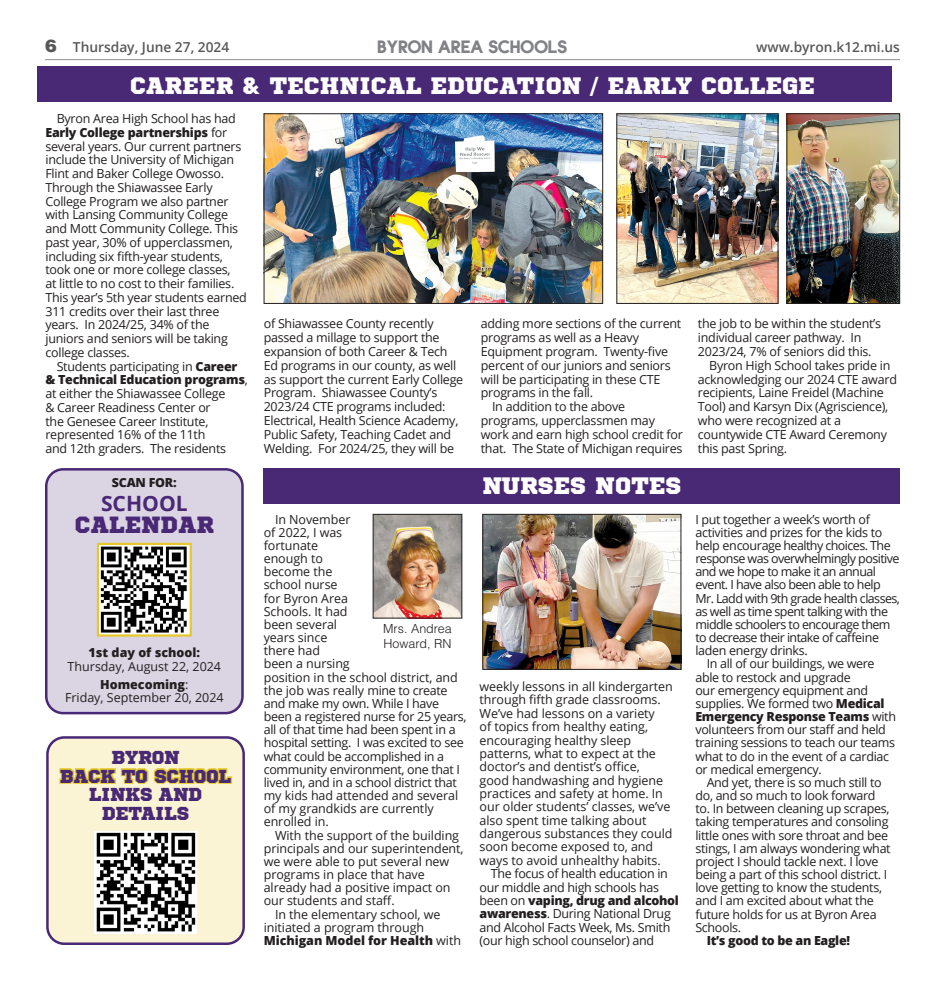
<style>
.page{position:relative;width:945px;height:990px;background:#fff}
.page>*{position:absolute;margin:0;border:0;box-sizing:border-box;transform-origin:0 0}
.t1{font:23.75px "Sports World";color:#fff}
.t2{font:23.5px "Sports World";color:#492875}
.t3{font:700 21.12px "Open Sans";color:#492875}
.t4{font:20px "Quicksans Accurate ICG Fill";letter-spacing:-.02em;color:#808285}
.t5{font:18.75px/18.6px "Sports World";letter-spacing:-.02em;color:#492875;text-align:center}
.t6{font:600 13.75px "Open Sans";color:#57585a}
.Byron_Body_Copy{font:12.5px/13.1px "Open Sans";letter-spacing:-.02em;color:#231f20}
.Byron_Body_Copy-2{font:12.5px/13.1px "Open Sans";letter-spacing:-.045em;color:#231f20}
.Byron_Body_Copy-3{font:12.5px "Open Sans";color:#231f20}
.Byron_Body_Copy-4{font:800 12.5px "Open Sans";color:#231f20}
.Byron_Body_Copy-5{font:800 12.5px "Open Sans";letter-spacing:-.025em;color:#231f20}
.VIEW_CUT_Line{font:300 12.5px/15px "Helvetica LT Std";color:#231f20}
.s1{font-family:"Helvetica LT Std";font-weight:900;font-size:17.5px}
.s2{font-weight:800}
.s3{font-weight:400}
.s4{color:#e6c929}
</style>
<div class="page">
<hr style="left:45px;top:59px;width:855px;height:1px;background:#8f9194">
<div style="left:47px;top:737px;width:197px;height:207px;background:#faf4d4;border-radius:17px"></div>
<div style="left:46px;top:736px;width:199px;height:209px;border:2px solid #492875;border-radius:17px"></div>
<div style="left:46px;top:469px;width:196px;height:244px;background:#dbd4e3;border-radius:17px"></div>
<div style="left:45px;top:468px;width:199px;height:246px;border:2px solid #492875;border-radius:17px"></div>
<img style="left:266px;top:115px;width:335px;height:187px">
<div style="left:264px;top:113px;width:339px;height:191px;border:1px solid #231f20"></div>
<div style="left:37px;top:66px;width:855px;height:35px;background:#492875"></div>
<div style="left:264px;top:468px;width:636px;height:35px;background:#492875"></div>
<img style="left:484px;top:516px;width:195px;height:152px">
<div style="left:482px;top:514px;width:199px;height:156px;border:1px solid #231f20"></div>
<img style="left:789px;top:115px;width:109px;height:187px">
<div style="left:787px;top:113px;width:113px;height:191px;border:1px solid #231f20"></div>
<img style="left:619px;top:115px;width:157px;height:187px">
<div style="left:617px;top:113px;width:161px;height:191px;border:1px solid #231f20"></div>
<svg style="left:96px;top:542px;width:96px;height:95px;background:#8f8c7e"></svg>
<img style="left:375px;top:516px;width:85px;height:100px">
<div style="left:373px;top:514px;width:89px;height:104px;border:1px solid #231f20"></div>
<img style="left:94px;top:831px;width:103px;height:102px">
<p class="t6" style="left:45px;top:38px;width:186px"><span class="s1">6</span> Thursday, June 27, 2024</p>
<h3 class="t4" style="left:377px;top:34px;width:192px">BYRON AREA SCHOOLS</h3>
<p class="t6" style="left:756px;top:38px;width:145px">www.byron.k12.mi.us</p>
<p class="t1" style="left:130px;top:66px;width:686px">CAREER &amp; TECHNICAL EDUCATION / EARLY COLLEGE</p>
<p class="Byron_Body_Copy" style="left:45px;top:111px;width:203px;line-height:13.8px;text-indent:11px">Byron Area High School has had<br><span class="s2">Early College partnerships</span> for several years. Our current partners include the University of Michigan<br>Flint and Baker College Owosso.<br>Through the Shiawassee Early<br>College Program we also partner with Lansing Community College and Mott Community College. This past year, 30% of upperclassmen, including six fifth-year students, took one or more college classes,<br>at little to no cost to their families.<br>This year’s 5th year students earned<br>311 credits over their last three years. In 2024/25, 34% of the juniors and seniors will be taking college classes.</p>
<p class="Byron_Body_Copy" style="left:45px;top:359px;width:204px;line-height:13.8px;text-indent:11px">Students participating in <span class="s2">Career &amp; Technical Education programs</span>, at either the Shiawassee College<br>&amp; Career Readiness Center or<br>the Genesee Career Institute, represented 16% of the 11th<br>and 12th graders. The residents</p>
<p class="Byron_Body_Copy-4" style="left:112px;top:473px;width:66px">SCAN FOR:</p>
<p class="t3" style="left:101px;top:489px;width:88px">SCHOOL</p>
<p class="t2" style="left:75px;top:505px;width:141px">CALENDAR</p>
<p class="Byron_Body_Copy-4" style="left:89px;top:643px;width:113px">1st day of school:</p>
<p class="Byron_Body_Copy-3" style="left:68px;top:658px;width:155px">Thursday, August 22, 2024</p>
<p class="Byron_Body_Copy-4" style="left:100px;top:675px;width:90px">Homecoming<span class="s3">:</span></p>
<p class="Byron_Body_Copy-3" style="left:65px;top:689px;width:160px">Friday, September 20, 2024</p>
<p class="t5" style="left:111px;top:746px;width:70px">BYRON</p>
<p class="t5" style="left:60px;top:765px;width:173px"><span class="s4">BACK TO SCHOOL<br></span>LINKS AND<br>DETAILS</p>
<p class="Byron_Body_Copy" style="left:264px;top:316px;width:201px;line-height:13.9px">of Shiawassee County recently passed a millage to support the expansion of both Career &amp; Tech Ed programs in our county, as well as support the current Early College Program. Shiawassee County’s 2023/24 CTE programs included:<br>Electrical, Health Science Academy, Public Safety, Teaching Cadet and Welding. For 2024/25, they will be</p>
<p class="Byron_Body_Copy" style="left:481px;top:316px;width:202px;line-height:13.9px">adding more sections of the current programs as well as a Heavy<br>Equipment program. Twenty-five percent of our juniors and seniors will be participating in these CTE programs in the fall.</p>
<p class="Byron_Body_Copy" style="left:481px;top:400px;width:204px;line-height:13.9px;text-indent:11px">In addition to the above programs, upperclassmen may work and earn high school credit for that. The State of Michigan requires</p>
<p class="Byron_Body_Copy" style="left:264px;top:512px;width:204px;text-indent:11px">In November<br>of 2022, I was<br>fortunate<br>enough to<br>become the<br>school nurse<br>for Byron Area<br>Schools. It had<br>been several<br>years since<br>there had<br>been a nursing<br>position in the school district, and the job was really mine to create and make my own. While I have been a registered nurse for 25 years, all of that time had been spent in a hospital setting. I was excited to see what could be accomplished in a community environment, one that I lived in, and in a school district that my kids had attended and several of my grandkids are currently enrolled in.</p>
<p class="Byron_Body_Copy" style="left:264px;top:828px;width:201px;text-indent:11px">With the support of the building principals and our superintendent, we were able to put several new programs in place that have already had a positive impact on our students and staff.</p>
<p class="Byron_Body_Copy" style="left:264px;top:907px;width:199px;text-indent:11px">In the elementary school, we initiated a program through<br><span class="s2">Michigan Model for Health</span> with</p>
<p class="VIEW_CUT_Line" style="left:383px;top:621px;width:70px">Mrs. Andrea<br>Howard, RN</p>
<p class="t1" style="left:482px;top:466px;width:200px">NURSES NOTES</p>
<p class="Byron_Body_Copy" style="left:480px;top:680px;width:195px">weekly lessons in all kindergarten through fifth grade classrooms.<br>We’ve had lessons on a variety<br>of topics from healthy eating, encouraging healthy sleep patterns, what to expect at the doctor’s and dentist’s office,<br>good handwashing and hygiene practices and safety at home. In our older students’ classes, we’ve also spent time talking about dangerous substances they could soon become exposed to, and ways to avoid unhealthy habits.</p>
<p class="Byron_Body_Copy" style="left:480px;top:867px;width:201px;text-indent:11px">The focus of health education in our middle and high schools has been on <span class="s2">vaping, drug and alcohol awareness</span>. During National Drug and Alcohol Facts Week, Ms. Smith (our high school counselor) and</p>
<p class="Byron_Body_Copy" style="left:698px;top:316px;width:185px;line-height:13.9px">the job to be within the student’s individual career pathway. In<br>2023/24, 7% of seniors did this.</p>
<p class="Byron_Body_Copy" style="left:698px;top:358px;width:201px;line-height:13.9px;text-indent:11px">Byron High School takes pride in acknowledging our 2024 CTE award recipients, Laine Freidel (Machine<br>Tool) and Karsyn Dix (Agriscience), who were recognized at a countywide CTE Award Ceremony this past Spring.</p>
<p class="Byron_Body_Copy-2" style="left:695px;top:512px;width:206px">I put together a week’s worth of activities and prizes for the kids to help encourage healthy choices. The response was overwhelmingly positive and we hope to make it an annual event. I have also been able to help Mr. Ladd with 9th grade health classes, as well as time spent talking with the middle schoolers to encourage them to decrease their intake of caffeine laden energy drinks.</p>
<p class="Byron_Body_Copy" style="left:695px;top:657px;width:202px;text-indent:11px">In all of our buildings, we were able to restock and upgrade<br>our emergency equipment and supplies. We formed two <span class="s2">Medical<br>Emergency Response Teams</span> with volunteers from our staff and held training sessions to teach our teams what to do in the event of a cardiac or medical emergency.</p>
<p class="Byron_Body_Copy" style="left:695px;top:776px;width:197px;text-indent:11px">And yet, there is so much still to do, and so much to look forward to. In between cleaning up scrapes, taking temperatures and consoling little ones with sore throat and bee stings, I am always wondering what project I should tackle next. I love being a part of this school district. I love getting to know the students, and I am excited about what the future holds for us at Byron Area<br>Schools.</p>
<p class="Byron_Body_Copy-5" style="left:707px;top:931px;width:145px">It’s good to be an Eagle!</p>
</div>
